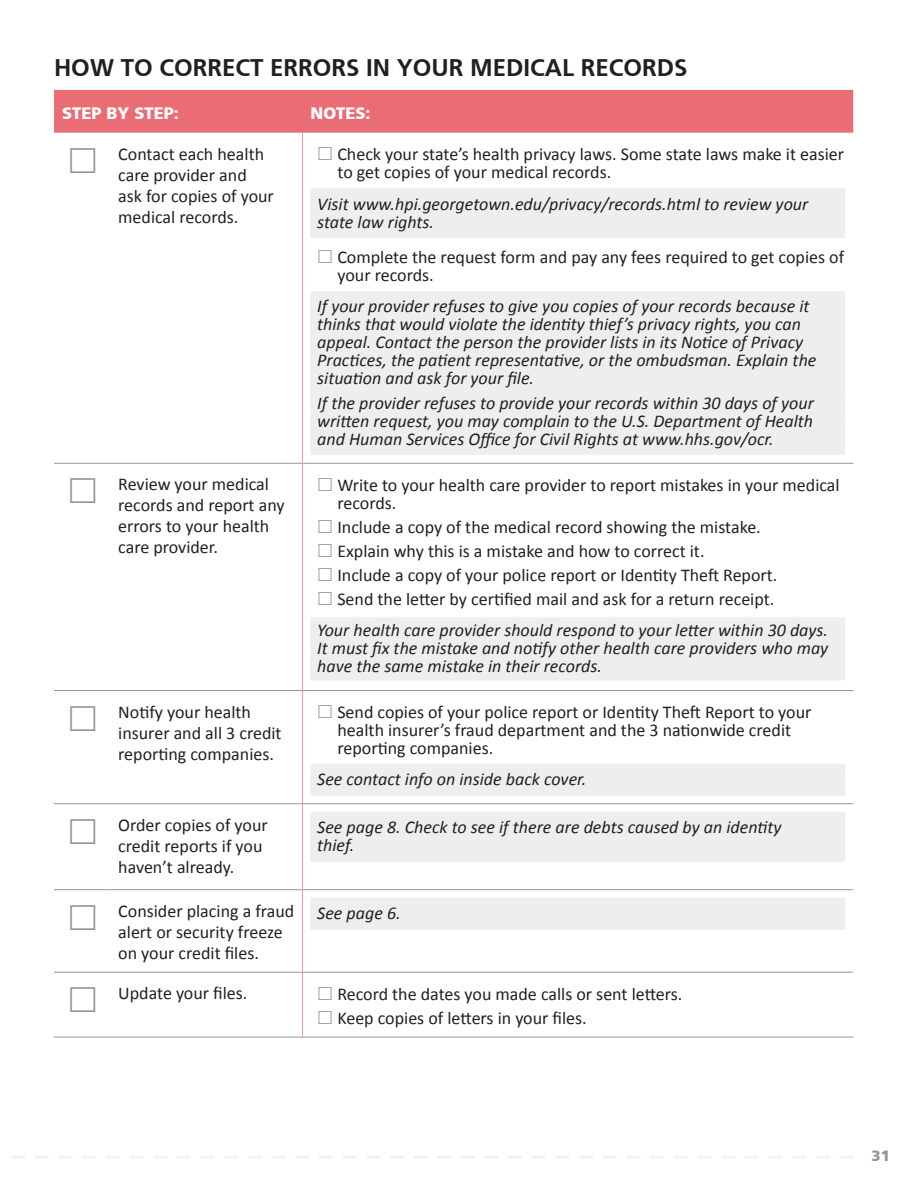
<style>
.page{position:relative;width:918px;height:1188px;background:#fff}
.page>*{position:absolute;margin:0;border:0;box-sizing:border-box;transform-origin:0 0}
.Title3{font:700 24px "Frutiger";color:#231f20}
.Table_Mini-check{font:18px/18px "Calibri";color:#231f20}
._5line_TableNote2_co{font:italic 18px/18px "Calibri";color:#231f20}
.Table_Body{font:18px/21px "Calibri";color:#231f20}
.TableNotes_2{font:italic 18px/18px "Calibri";color:#231f20}
._3line_TableNote2{font:italic 18px/18px "Calibri";color:#231f20;text-align:justify}
.Table_Header{font:16.5px "Frutiger B Lack";color:#fff}
.t1{font:15px "Frutiger B Lack";color:#939598}
</style>
<div class="page">
<svg style="left:12px;top:1156px;width:840px;height:2px"></svg>
<div style="left:54px;top:90px;width:799px;height:43px;background:#ea6d75"></div>
<hr style="left:54px;top:463px;width:56px;height:1px;background:#939598">
<hr style="left:110px;top:463px;width:192px;height:1px;background:#939598">
<hr style="left:303px;top:463px;width:550px;height:1px;background:#939598">
<hr style="left:54px;top:690px;width:56px;height:1px;background:#939598">
<hr style="left:110px;top:690px;width:192px;height:1px;background:#939598">
<hr style="left:303px;top:690px;width:550px;height:1px;background:#939598">
<hr style="left:54px;top:803px;width:56px;height:1px;background:#939598">
<hr style="left:110px;top:803px;width:192px;height:1px;background:#939598">
<hr style="left:303px;top:803px;width:550px;height:1px;background:#939598">
<hr style="left:54px;top:889px;width:56px;height:1px;background:#939598">
<hr style="left:110px;top:889px;width:192px;height:1px;background:#939598">
<hr style="left:303px;top:889px;width:550px;height:1px;background:#939598">
<hr style="left:54px;top:972px;width:56px;height:1px;background:#939598">
<hr style="left:110px;top:972px;width:192px;height:1px;background:#939598">
<hr style="left:303px;top:972px;width:550px;height:1px;background:#939598">
<hr style="left:54px;top:1037px;width:56px;height:1px;background:#939598">
<hr style="left:110px;top:1037px;width:192px;height:1px;background:#939598">
<hr style="left:302px;top:1037px;width:551px;height:1px;background:#939598">
<hr style="left:302px;top:133px;width:1px;height:330px;background:#f09494">
<hr style="left:302px;top:463px;width:1px;height:228px;background:#f09494">
<hr style="left:302px;top:691px;width:1px;height:113px;background:#f09494">
<hr style="left:302px;top:804px;width:1px;height:86px;background:#f09494">
<hr style="left:302px;top:890px;width:1px;height:82px;background:#f09494">
<hr style="left:302px;top:972px;width:1px;height:65px;background:#f09494">
<div style="left:310px;top:188px;width:535px;height:28px;background:#eeeeef"></div>
<div style="left:310px;top:214px;width:535px;height:24px;background:#eeeeef"></div>
<div style="left:310px;top:291px;width:535px;height:62px;background:#eeeeef"></div>
<div style="left:310px;top:350px;width:535px;height:50px;background:#eeeeef"></div>
<div style="left:310px;top:392px;width:535px;height:37px;background:#eeeeef"></div>
<div style="left:310px;top:411px;width:535px;height:44px;background:#eeeeef"></div>
<div style="left:310px;top:617px;width:535px;height:39px;background:#eeeeef"></div>
<div style="left:310px;top:652px;width:535px;height:28px;background:#eeeeef"></div>
<div style="left:310px;top:764px;width:535px;height:28px;background:#eeeeef"></div>
<div style="left:310px;top:772px;width:535px;height:24px;background:#eeeeef"></div>
<div style="left:310px;top:812px;width:535px;height:28px;background:#eeeeef"></div>
<div style="left:310px;top:838px;width:535px;height:24px;background:#eeeeef"></div>
<div style="left:310px;top:898px;width:535px;height:28px;background:#eeeeef"></div>
<div style="left:310px;top:906px;width:535px;height:24px;background:#eeeeef"></div>
<p class="Title3" style="left:54px;top:54px;width:635px">HOW TO CORRECT ERRORS IN YOUR MEDICAL RECORDS</p>
<p class="Table_Header" style="left:62px;top:103px;width:118px">STEP BY STEP:</p>
<p class="Table_Header" style="left:310px;top:103px;width:62px">NOTES:</p>
<p class="Table_Body" style="left:118px;top:143px;width:157px">Contact each health care provider and ask for copies of your medical records.</p>
<p class="Table_Mini-check" style="left:337px;top:145px;width:508px">Check your state’s health privacy laws. Some state laws make it easier to get copies of your medical records.</p>
<p class="TableNotes_2" style="left:317px;top:194px;width:493px">Visit www.hpi.georgetown.edu/privacy/records.html to review your state law rights.</p>
<p class="Table_Mini-check" style="left:337px;top:248px;width:508px">Complete the request form and pay any fees required to get copies of your records.</p>
<p class="_5line_TableNote2_co" style="left:317px;top:297px;width:501px">If your provider refuses to give you copies of your records because it thinks that would violate the identity thief’s privacy rights, you can appeal. Contact the person the provider lists in its Notice of Privacy Practices, the patient representative, or the ombudsman. Explain the situation and ask for your file.</p>
<p class="_5line_TableNote2_co" style="left:317px;top:393px;width:498px;text-align:justify">If the provider refuses to provide your records within 30 days of your written request, you may complain to the U.S. Department of Health and Human Services Office for Civil Rights at www.hhs.gov/ocr.</p>
<p class="Table_Body" style="left:118px;top:474px;width:168px">Review your medical records and report any errors to your health care provider.</p>
<p class="Table_Mini-check" style="left:337px;top:476px;width:504px">Write to your health care provider to report mistakes in your medical records.</p>
<p class="Table_Mini-check" style="left:337px;top:518px;width:425px">Include a copy of the medical record showing the mistake.</p>
<p class="Table_Mini-check" style="left:337px;top:542px;width:369px">Explain why this is a mistake and how to correct it.</p>
<p class="Table_Mini-check" style="left:337px;top:566px;width:442px">Include a copy of your police report or Identity Theft Report.</p>
<p class="Table_Mini-check" style="left:337px;top:590px;width:439px">Send the letter by certified mail and ask for a return receipt.</p>
<p class="_3line_TableNote2" style="left:317px;top:621px;width:513px">Your health care provider should respond to your letter within 30 days.<br>It must fix the mistake and notify other health care providers who may have the same mistake in their records.</p>
<p class="Table_Body" style="left:118px;top:701px;width:165px">Notify your health insurer and all 3 credit reporting companies.</p>
<p class="Table_Mini-check" style="left:337px;top:703px;width:476px">Send copies of your police report or Identity Theft Report to your health insurer’s fraud department and the 3 nationwide credit reporting companies.</p>
<p class="TableNotes_2" style="left:317px;top:770px;width:271px">See contact info on inside back cover.</p>
<p class="Table_Body" style="left:118px;top:814px;width:151px">Order copies of your credit reports if you haven’t already.</p>
<p class="TableNotes_2" style="left:317px;top:818px;width:466px">See page 8. Check to see if there are debts caused by an identity thief.</p>
<p class="Table_Body" style="left:118px;top:900px;width:178px">Consider placing a fraud alert or security freeze on your credit files.</p>
<p class="TableNotes_2" style="left:317px;top:904px;width:85px">See page 6.</p>
<p class="Table_Body" style="left:118px;top:983px;width:131px">Update your files.</p>
<p class="Table_Mini-check" style="left:337px;top:985px;width:347px">Record the dates you made calls or sent letters.</p>
<p class="Table_Mini-check" style="left:337px;top:1009px;width:251px">Keep copies of letters in your files.</p>
<p class="t1" style="left:872px;top:1147px;width:20px">31</p>
</div>
